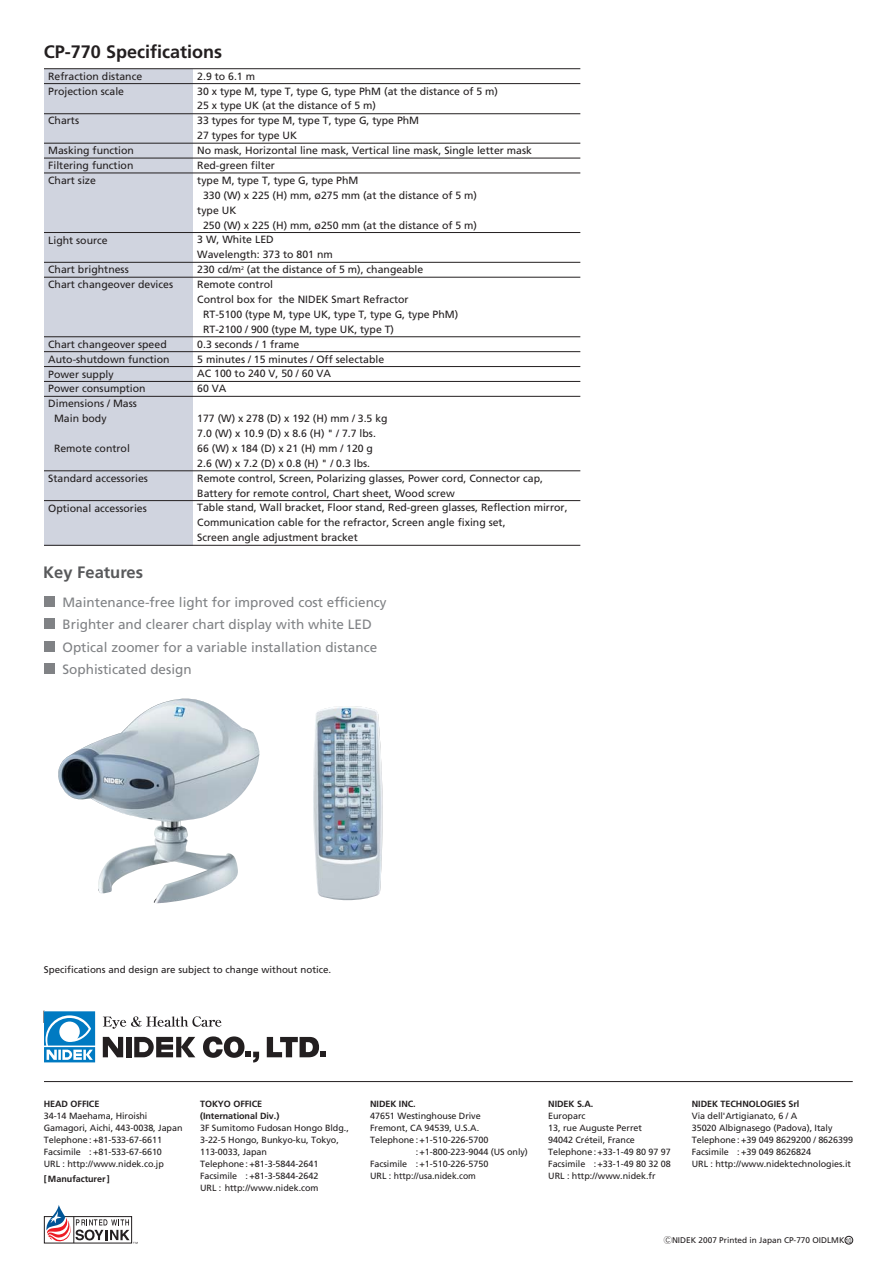
<style>
.page{position:relative;width:896px;height:1263px;background:#fff}
.page>*{position:absolute;margin:0;border:0;box-sizing:border-box;transform-origin:0 0}
.t1{font:700 18px "Frutiger";color:#231f20}
.t2{font:700 16.5px "Frutiger";color:#58595b}
.t3{font:13.5px/22.5px "Frutiger";color:#808285}
.t4{font:10.5px/14.9px "Frutiger";color:#231f20}
.t5{font:9.75px "Frutiger";color:#231f20}
.t6{font:9px/12px "Frutiger";letter-spacing:-.005em;color:#231f20}
.t7{font:700 9px/12px "Frutiger";letter-spacing:-.005em;color:#231f20}
.t8{font:8.25px "Frutiger";color:#231f20}
.t9{font:condensed 6.75px "Helvetica";color:#231f20}
.s1{font-family:"Gthfr Alpha"}
</style>
<div class="page">
<div style="left:44px;top:69px;width:149px;height:476px;background:#d0d4df"></div>
<img style="left:313px;top:706px;width:69px;height:194px">
<img style="left:58px;top:698px;width:201px;height:205px">
<div style="left:44px;top:596px;width:11px;height:11px;background:#808285"></div>
<div style="left:44px;top:618px;width:11px;height:11px;background:#808285"></div>
<div style="left:44px;top:640px;width:11px;height:11px;background:#808285"></div>
<div style="left:44px;top:663px;width:11px;height:11px;background:#808285"></div>
<hr style="left:44px;top:1081px;width:808px;height:1px;background:#231f20">
<svg style="left:44px;top:1205px;width:93px;height:38px"></svg>
<svg style="left:203px;top:1036px;width:56px;height:26px"></svg>
<svg style="left:266px;top:1036px;width:60px;height:21px"></svg>
<svg style="left:103px;top:1036px;width:20px;height:21px"></svg>
<div style="left:126px;top:1036px;width:5px;height:21px;background:#231f20"></div>
<svg style="left:134px;top:1036px;width:61px;height:21px"></svg>
<svg style="left:103px;top:1016px;width:118px;height:12px"></svg>
<svg style="left:44px;top:1010px;width:51px;height:52px"></svg>
<div style="left:844px;top:1235px;width:8px;height:8px;border:1px solid #231f20;border-radius:50%"></div>
<hr style="left:44px;top:68px;width:536px;height:1px;background:#231f20">
<hr style="left:44px;top:83px;width:536px;height:1px;background:#231f20">
<hr style="left:44px;top:113px;width:536px;height:1px;background:#231f20">
<hr style="left:44px;top:262px;width:536px;height:1px;background:#231f20">
<hr style="left:44px;top:277px;width:536px;height:1px;background:#231f20">
<hr style="left:44px;top:336px;width:536px;height:1px;background:#231f20">
<hr style="left:44px;top:351px;width:536px;height:1px;background:#231f20">
<hr style="left:44px;top:143px;width:536px;height:1px;background:#231f20">
<hr style="left:44px;top:158px;width:536px;height:1px;background:#231f20">
<hr style="left:44px;top:396px;width:536px;height:1px;background:#231f20">
<hr style="left:44px;top:381px;width:536px;height:1px;background:#231f20">
<hr style="left:44px;top:232px;width:536px;height:1px;background:#231f20">
<hr style="left:44px;top:500px;width:536px;height:1px;background:#231f20">
<hr style="left:44px;top:366px;width:536px;height:1px;background:#231f20">
<hr style="left:44px;top:173px;width:536px;height:1px;background:#231f20">
<hr style="left:44px;top:470px;width:536px;height:1px;background:#231f20">
<hr style="left:44px;top:545px;width:536px;height:1px;background:#231f20">
<h1 class="t1" style="left:44px;top:45px;width:180px">CP-770 Specifications</h1>
<p class="t4" style="left:48px;top:69px;width:95px">Refraction distance<br>Projection scale</p>
<p class="t4" style="left:48px;top:114px;width:32px">Charts</p>
<p class="t4" style="left:48px;top:144px;width:87px;text-align:justify">Masking function Filtering function Chart size</p>
<p class="t4" style="left:48px;top:233px;width:61px">Light source</p>
<p class="t4" style="left:48px;top:263px;width:126px">Chart brightness<br>Chart changeover devices</p>
<p class="t4" style="left:48px;top:337px;width:120px">Chart changeover speed</p>
<p class="t4" style="left:48px;top:352px;width:123px">Auto-shutdown function</p>
<p class="t4" style="left:48px;top:367px;width:67px">Power supply</p>
<p class="t4" style="left:48px;top:382px;width:99px">Power consumption</p>
<p class="t4" style="left:48px;top:397px;width:90px">Dimensions / Mass</p>
<p class="t4" style="left:54px;top:412px;width:54px">Main body</p>
<p class="t4" style="left:54px;top:441px;width:77px">Remote control</p>
<p class="t4" style="left:48px;top:471px;width:101px">Standard accessories</p>
<p class="t4" style="left:48px;top:501px;width:100px">Optional accessories</p>
<p class="t4" style="left:197px;top:69px;width:59px">2.9 to 6.1 m</p>
<p class="t4" style="left:197px;top:84px;width:302px">30 x type M, type T, type G, type PhM (at the distance of 5 m)</p>
<p class="t4" style="left:197px;top:99px;width:180px">25 x type UK (at the distance of 5 m)</p>
<p class="t4" style="left:197px;top:114px;width:223px">33 types for type M, type T, type G, type PhM</p>
<p class="t4" style="left:197px;top:129px;width:101px">27 types for type UK</p>
<p class="t4" style="left:197px;top:144px;width:336px">No mask, Horizontal line mask, Vertical line mask, Single letter mask</p>
<p class="t4" style="left:197px;top:159px;width:79px">Red-green filter</p>
<p class="t4" style="left:197px;top:174px;width:163px">type M, type T, type G, type PhM</p>
<p class="t4" style="left:203px;top:188px;width:275px">330 (W) x 225 (H) mm, ø275 mm (at the distance of 5 m)</p>
<p class="t4" style="left:197px;top:203px;width:41px">type UK</p>
<p class="t4" style="left:203px;top:218px;width:275px">250 (W) x 225 (H) mm, ø250 mm (at the distance of 5 m)</p>
<p class="t4" style="left:197px;top:233px;width:78px">3 W, White LED</p>
<p class="t4" style="left:197px;top:248px;width:137px">Wavelength: 373 to 801 nm</p>
<p class="t4" style="left:197px;top:263px;width:227px">230 cd/m<sup>2</sup> (at the distance of 5 m), changeable</p>
<p class="t4" style="left:197px;top:278px;width:77px">Remote control</p>
<p class="t4" style="left:197px;top:293px;width:213px">Control box for the NIDEK Smart Refractor</p>
<p class="t4" style="left:203px;top:307px;width:256px">RT-5100 (type M, type UK, type T, type G, type PhM)</p>
<p class="t4" style="left:203px;top:322px;width:192px">RT-2100 / 900 (type M, type UK, type T)</p>
<p class="t4" style="left:197px;top:337px;width:104px">0.3 seconds / 1 frame</p>
<p class="t4" style="left:197px;top:352px;width:188px">5 minutes / 15 minutes / Off selectable</p>
<p class="t4" style="left:197px;top:367px;width:135px">AC 100 to 240 V, 50 / 60 VA</p>
<p class="t4" style="left:197px;top:382px;width:31px">60 VA</p>
<p class="t4" style="left:197px;top:412px;width:371px">177 (W) x 278 (D) x 192 (H) mm / 3.5 kg<br>7.0 (W) x 10.9 (D) x 8.6 (H) " / 7.7 lbs.<br>66 (W) x 184 (D) x 21 (H) mm / 120 g<br>2.6 (W) x 7.2 (D) x 0.8 (H) " / 0.3 lbs.<br>Remote control, Screen, Polarizing glasses, Power cord, Connector cap, Battery for remote control, Chart sheet, Wood screw<br>Table stand, Wall bracket, Floor stand, Red-green glasses, Reflection mirror, Communication cable for the refractor, Screen angle fixing set,<br>Screen angle adjustment bracket</p>
<h2 class="t2" style="left:43px;top:565px;width:101px">Key Features</h2>
<p class="t3" style="left:62px;top:591px;width:325px">Maintenance-free light for improved cost efficiency Brighter and clearer chart display with white LED Optical zoomer for a variable installation distance Sophisticated design</p>
<p class="t5" style="left:44px;top:965px;width:289px">Specifications and design are subject to change without notice.</p>
<p class="t7" style="left:44px;top:1098px;width:57px">HEAD OFFICE</p>
<p class="t6" style="left:44px;top:1110px;width:140px">34-14 Maehama, Hiroishi<br>Gamagori, Aichi, 443-0038, Japan<br>Telephone : +81-533-67-6611<br>Facsimile : +81-533-67-6610<br>URL : http://www.nidek.co.jp</p>
<p class="t7" style="left:44px;top:1173px;width:67px">[Manufacturer]</p>
<p class="t7" style="left:200px;top:1098px;width:81px">TOKYO OFFICE (International Div.)</p>
<p class="t6" style="left:200px;top:1122px;width:150px">3F Sumitomo Fudosan Hongo Bldg.,<br>3-22-5 Hongo, Bunkyo-ku, Tokyo,<br>113-0033, Japan<br>Telephone : +81-3-5844-2641<br>Facsimile : +81-3-5844-2642<br>URL : http://www.nidek.com</p>
<p class="t7" style="left:370px;top:1098px;width:47px">NIDEK INC.</p>
<p class="t6" style="left:370px;top:1110px;width:112px">47651 Westinghouse Drive</p>
<p class="t6" style="left:370px;top:1122px;width:110px">Fremont, CA 94539, U.S.A.</p>
<p class="t6" style="left:370px;top:1134px;width:120px">Telephone : +1-510-226-5700</p>
<p class="t6" style="left:415px;top:1146px;width:114px">: +1-800-223-9044 (US only)</p>
<p class="t6" style="left:370px;top:1158px;width:120px">Facsimile : +1-510-226-5750</p>
<p class="t6" style="left:370px;top:1170px;width:107px">URL : http://usa.nidek.com</p>
<p class="t7" style="left:548px;top:1098px;width:47px">NIDEK S.A.</p>
<p class="t6" style="left:548px;top:1110px;width:124px">Europarc<br>13, rue Auguste Perret<br>94042 Creteil, France<br>Telephone : +33-1-49 80 97 97<br>Facsimile : +33-1-49 80 32 08<br>URL : http://www.nidek.fr</p>
<p class="t7" style="left:691px;top:1098px;width:109px">NIDEK TECHNOLOGIES Srl</p>
<p class="t6" style="left:691px;top:1110px;width:163px">Via dell'Artigianato, 6 / A<br>35020 Albignasego (Padova), Italy Telephone : +39 049 8629200 / 8626399<br>Facsimile : +39 049 8626824<br>URL : http://www.nidektechnologies.it</p>
<p class="t8" style="left:663px;top:1236px;width:182px"><span class="s1">C</span>NIDEK 2007 Printed in Japan CP-770 OIDLMK</p>
<p class="t9" style="left:845px;top:1237px;width:8px">10</p>
</div>
